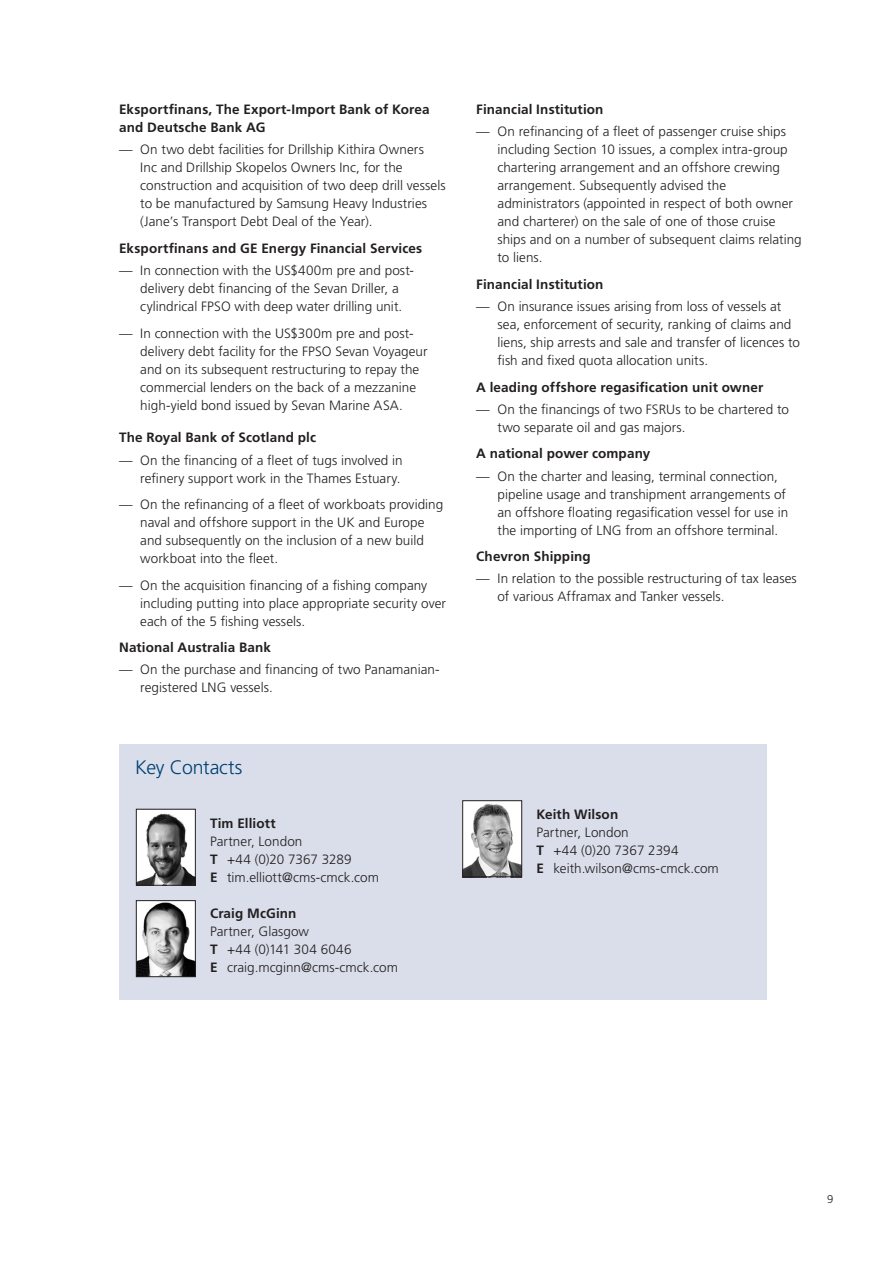
<style>
.page{position:relative;width:893px;height:1263px;background:#fff}
.page>*{position:absolute;margin:0;border:0;box-sizing:border-box;transform-origin:0 0}
.t1{font:300 19.5px "Frutiger LT Pro";letter-spacing:-.01em;color:#004072}
.t2{font:300 13.5px/18px "Frutiger LT Pro";color:#231f20}
.t3{font:700 13.5px/18px "Frutiger LT Pro";letter-spacing:.01em;color:#231f20}
.t4{font:300 11.25px "Frutiger LT Pro";color:#231f20}
.s1{font-weight:700}
</style>
<div class="page">
<div style="left:119px;top:744px;width:648px;height:255px;background:#d9deea"></div>
<img style="left:138px;top:811px;width:56px;height:72px">
<div style="left:136px;top:809px;width:60px;height:76px;border:1px solid #231f20"></div>
<img style="left:138px;top:902px;width:56px;height:73px">
<div style="left:136px;top:900px;width:60px;height:77px;border:1px solid #231f20"></div>
<img style="left:464px;top:802px;width:56px;height:73px">
<div style="left:462px;top:800px;width:60px;height:77px;border:1px solid #231f20"></div>
<p class="t3" style="left:119px;top:101px;width:312px">Eksportfinans, The Export-Import Bank of Korea and Deutsche Bank AG</p>
<p class="t2" style="left:140px;top:141px;width:307px;text-indent:-21px">— On two debt facilities for Drillship Kithira Owners<br>Inc and Drillship Skopelos Owners Inc, for the construction and acquisition of two deep drill vessels to be manufactured by Samsung Heavy Industries (Jane’s Transport Debt Deal of the Year).</p>
<p class="t3" style="left:119px;top:239px;width:305px">Eksportfinans and GE Energy Financial Services</p>
<p class="t2" style="left:140px;top:262px;width:275px;text-indent:-21px">— In connection with the US$400m pre and post&shy;delivery debt financing of the Sevan Driller, a cylindrical FPSO with deep water drilling unit.</p>
<p class="t2" style="left:140px;top:324px;width:289px;text-indent:-21px">— In connection with the US$300m pre and post&shy;delivery debt facility for the FPSO Sevan Voyageur and on its subsequent restructuring to repay the commercial lenders on the back of a mezzanine high-yield bond issued by Sevan Marine ASA.</p>
<p class="t3" style="left:119px;top:429px;width:198px">The Royal Bank of Scotland plc</p>
<p class="t2" style="left:119px;top:451px;width:285px;text-align:right">— On the financing of a fleet of tugs involved in refinery support work in the Thames Estuary.</p>
<p class="t2" style="left:140px;top:496px;width:304px;text-indent:-21px">— On the refinancing of a fleet of workboats providing naval and offshore support in the UK and Europe and subsequently on the inclusion of a new build workboat into the fleet.</p>
<p class="t2" style="left:140px;top:576px;width:307px;text-indent:-21px">— On the acquisition financing of a fishing company including putting into place appropriate security over each of the 5 fishing vessels.</p>
<p class="t3" style="left:119px;top:638px;width:153px">National Australia Bank</p>
<p class="t2" style="left:140px;top:661px;width:301px;text-indent:-21px">— On the purchase and financing of two Panamanian&shy;registered LNG vessels.</p>
<h1 class="t1" style="left:135px;top:755px;width:109px">Key Contacts</h1>
<p class="t3" style="left:210px;top:814px;width:67px">Tim Elliott</p>
<p class="t2" style="left:210px;top:832px;width:170px">Partner, London<br><span class="s1">T</span> +44 (0)20 7367 3289<br><span class="s1">E</span> tim.elliott@cms-cmck.com</p>
<p class="t3" style="left:210px;top:904px;width:88px">Craig McGinn</p>
<p class="t2" style="left:210px;top:922px;width:189px">Partner, Glasgow<br><span class="s1">T</span> +44 (0)141 304 6046<br><span class="s1">E</span> craig.mcginn@cms-cmck.com</p>
<p class="t3" style="left:476px;top:101px;width:129px">Financial Institution</p>
<p class="t2" style="left:497px;top:123px;width:306px;text-indent:-21px">— On refinancing of a fleet of passenger cruise ships including Section 10 issues, a complex intra-group chartering arrangement and an offshore crewing arrangement. Subsequently advised the administrators (appointed in respect of both owner and charterer) on the sale of one of those cruise ships and on a number of subsequent claims relating to liens.</p>
<p class="t3" style="left:476px;top:275px;width:129px">Financial Institution</p>
<p class="t2" style="left:497px;top:298px;width:304px;text-indent:-21px">— On insurance issues arising from loss of vessels at sea, enforcement of security, ranking of claims and liens, ship arrests and sale and transfer of licences to fish and fixed quota allocation units.</p>
<p class="t3" style="left:476px;top:378px;width:289px">A leading offshore regasification unit owner</p>
<p class="t2" style="left:497px;top:400px;width:293px;text-indent:-21px">— On the financings of two FSRUs to be chartered to two separate oil and gas majors.</p>
<p class="t3" style="left:476px;top:445px;width:176px">A national power company</p>
<p class="t2" style="left:497px;top:467px;width:292px;text-indent:-21px">— On the charter and leasing, terminal connection, pipeline usage and transhipment arrangements of an offshore floating regasification vessel for use in the importing of LNG from an offshore terminal.</p>
<p class="t3" style="left:476px;top:547px;width:116px">Chevron Shipping</p>
<p class="t2" style="left:497px;top:570px;width:301px;text-indent:-21px">— In relation to the possible restructuring of tax leases of various Afframax and Tanker vessels.</p>
<p class="t3" style="left:536px;top:805px;width:83px">Keith Wilson</p>
<p class="t2" style="left:536px;top:823px;width:184px">Partner, London<br><span class="s1">T</span> +44 (0)20 7367 2394<br><span class="s1">E</span> keith.wilson@cms-cmck.com</p>
<p class="t4" style="left:827px;top:1193px;width:8px">9</p>
</div>
